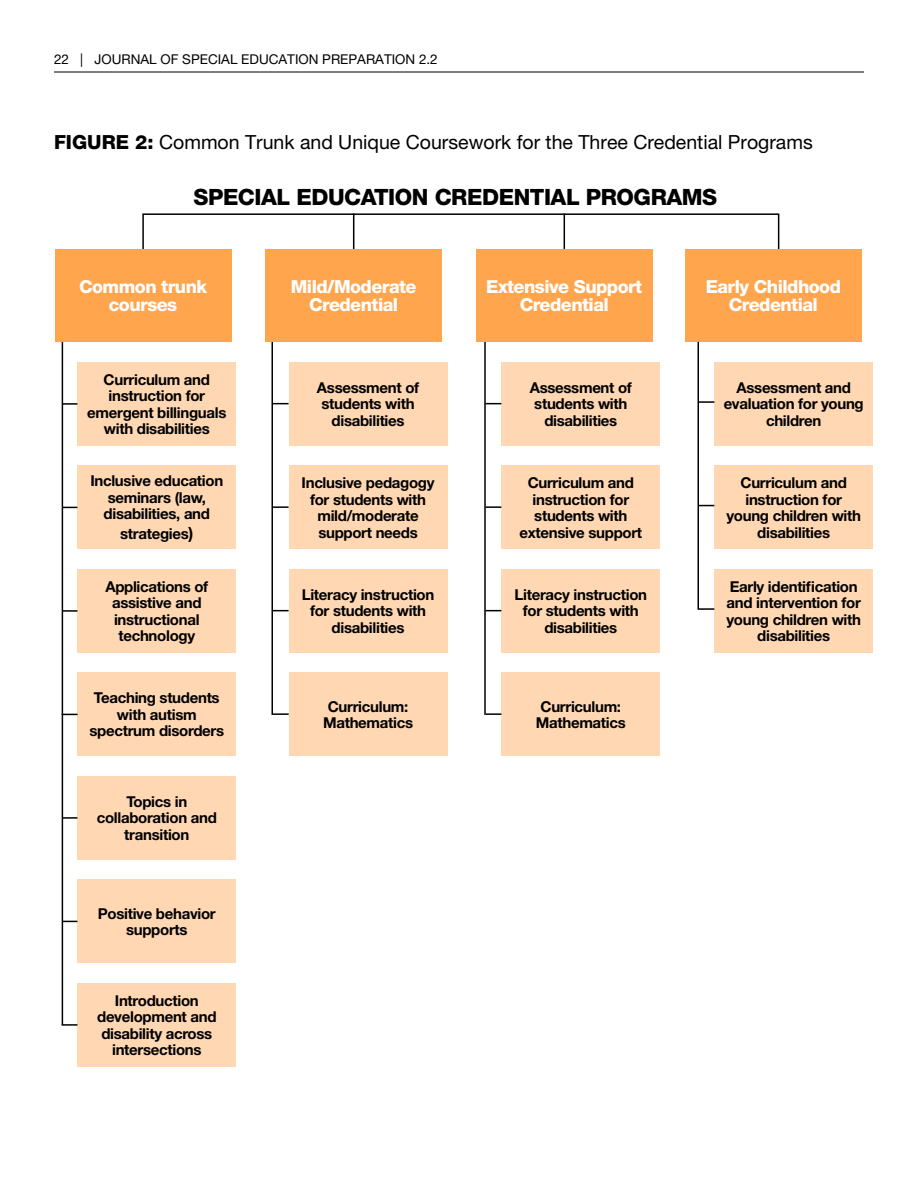
<style>
.page{position:relative;width:918px;height:1188px;background:#fff}
.page>*{position:absolute;margin:0;border:0;box-sizing:border-box;transform-origin:0 0}
.t1{font:800 22.5px "Helvetica Neue LT Pro";letter-spacing:-.02em;color:#000}
.t2{font:19.5px "Helvetica Neue LT Pro";color:#000}
.t3{font:800 18px/18px "Helvetica Neue LT Pro";letter-spacing:-.03em;color:#fff;text-align:center}
.t4{font:700 15px/16.5px "Helvetica Neue LT Std";letter-spacing:-.02em;color:#000;text-align:center}
.t5{font:13.5px "Helvetica Neue LT Pro";color:#000}
.s1{font-weight:800}
.s2{font-size:16.5px}
</style>
<div class="page">
<hr style="left:54px;top:72px;width:810px;height:1px;background:#000">
<div style="left:142px;top:213px;width:637px;height:37px;border:2px solid #000"></div>
<hr style="left:353px;top:213px;width:1px;height:37px;background:#000">
<hr style="left:564px;top:213px;width:1px;height:37px;background:#000">
<div style="left:55px;top:250px;width:176px;height:92px;background:#ffa54d"></div>
<div style="left:266px;top:250px;width:176px;height:92px;background:#ffa54d"></div>
<div style="left:476px;top:250px;width:176px;height:92px;background:#ffa54d"></div>
<div style="left:685px;top:250px;width:177px;height:92px;background:#ffa54d"></div>
<div style="left:77px;top:362px;width:159px;height:84px;background:#ffd8b3"></div>
<div style="left:289px;top:362px;width:158px;height:84px;background:#ffd8b3"></div>
<div style="left:501px;top:362px;width:159px;height:84px;background:#ffd8b3"></div>
<div style="left:714px;top:362px;width:159px;height:84px;background:#ffd8b3"></div>
<div style="left:77px;top:466px;width:159px;height:83px;background:#ffd8b3"></div>
<div style="left:289px;top:466px;width:158px;height:83px;background:#ffd8b3"></div>
<div style="left:501px;top:466px;width:159px;height:83px;background:#ffd8b3"></div>
<div style="left:714px;top:466px;width:159px;height:83px;background:#ffd8b3"></div>
<div style="left:77px;top:569px;width:159px;height:83px;background:#ffd8b3"></div>
<div style="left:289px;top:569px;width:158px;height:83px;background:#ffd8b3"></div>
<div style="left:501px;top:569px;width:159px;height:83px;background:#ffd8b3"></div>
<div style="left:714px;top:569px;width:159px;height:83px;background:#ffd8b3"></div>
<div style="left:77px;top:673px;width:159px;height:83px;background:#ffd8b3"></div>
<div style="left:289px;top:673px;width:158px;height:83px;background:#ffd8b3"></div>
<div style="left:501px;top:673px;width:159px;height:83px;background:#ffd8b3"></div>
<div style="left:77px;top:776px;width:159px;height:84px;background:#ffd8b3"></div>
<div style="left:77px;top:880px;width:159px;height:83px;background:#ffd8b3"></div>
<div style="left:77px;top:983px;width:159px;height:83px;background:#ffd8b3"></div>
<hr style="left:62px;top:342px;width:1px;height:683px;background:#000">
<svg style="left:273px;top:713px;width:16px;height:2px"></svg>
<svg style="left:273px;top:610px;width:16px;height:1px"></svg>
<svg style="left:273px;top:506px;width:16px;height:2px"></svg>
<svg style="left:273px;top:403px;width:16px;height:1px"></svg>
<hr style="left:272px;top:342px;width:1px;height:373px;background:#000">
<hr style="left:698px;top:342px;width:1px;height:268px;background:#000">
<svg style="left:62px;top:1024px;width:15px;height:2px"></svg>
<svg style="left:63px;top:921px;width:14px;height:1px"></svg>
<svg style="left:63px;top:817px;width:14px;height:2px"></svg>
<svg style="left:63px;top:714px;width:15px;height:1px"></svg>
<svg style="left:63px;top:610px;width:14px;height:2px"></svg>
<svg style="left:63px;top:507px;width:14px;height:1px"></svg>
<svg style="left:63px;top:403px;width:14px;height:2px"></svg>
<svg style="left:486px;top:713px;width:15px;height:2px"></svg>
<svg style="left:486px;top:610px;width:15px;height:1px"></svg>
<svg style="left:486px;top:506px;width:15px;height:2px"></svg>
<svg style="left:486px;top:403px;width:15px;height:1px"></svg>
<hr style="left:484px;top:342px;width:2px;height:373px;background:#000">
<svg style="left:699px;top:608px;width:15px;height:2px"></svg>
<svg style="left:699px;top:505px;width:15px;height:1px"></svg>
<svg style="left:699px;top:401px;width:15px;height:2px"></svg>
<p class="t5" style="left:54px;top:51px;width:385px">22 | JOURNAL OF SPECIAL EDUCATION PREPARATION 2.2</p>
<h2 class="t2" style="left:54px;top:130px;width:760px"><span class="s1">FIGURE 2:</span> Common Trunk and Unique Coursework for the Three Credential Programs</h2>
<h1 class="t1" style="left:194px;top:184px;width:525px">SPECIAL EDUCATION CREDENTIAL PROGRAMS</h1>
<p class="t3" style="left:79px;top:278px;width:130px">Common trunk courses</p>
<p class="t3" style="left:291px;top:278px;width:127px">Mild/Moderate<br>Credential</p>
<p class="t3" style="left:486px;top:278px;width:158px">Extensive Support<br>Credential</p>
<p class="t3" style="left:706px;top:278px;width:137px">Early Childhood<br>Credential</p>
<p class="t4" style="left:87px;top:371px;width:141px">Curriculum and instruction for emergent billinguals with disabilities</p>
<p class="t4" style="left:317px;top:379px;width:104px">Assessment of students with disabilities</p>
<p class="t4" style="left:530px;top:379px;width:104px">Assessment of students with disabilities</p>
<p class="t4" style="left:724px;top:379px;width:142px">Assessment and evaluation for young children</p>
<p class="t4" style="left:90px;top:472px;width:134px">Inclusive education seminars (law, disabilities, and</p>
<p class="t4" style="left:120px;top:525px;width:75px">strategies<span class="s2">)</span></p>
<p class="t4" style="left:302px;top:474px;width:134px">Inclusive pedagogy for students with mild/moderate support needs</p>
<p class="t4" style="left:520px;top:474px;width:124px">Curriculum and instruction for students with extensive support</p>
<p class="t4" style="left:726px;top:474px;width:136px">Curriculum and instruction for young children with disabilities</p>
<p class="t4" style="left:105px;top:578px;width:104px">Applications of assistive and instructional technology</p>
<p class="t4" style="left:302px;top:586px;width:134px">Literacy instruction for students with disabilities</p>
<p class="t4" style="left:515px;top:586px;width:134px">Literacy instruction for students with disabilities</p>
<p class="t4" style="left:726px;top:578px;width:136px">Early identification and intervention for young children with disabilities</p>
<p class="t4" style="left:90px;top:689px;width:136px">Teaching students with autism spectrum disorders</p>
<p class="t4" style="left:323px;top:698px;width:92px">Curriculum:<br>Mathematics</p>
<p class="t4" style="left:536px;top:698px;width:92px">Curriculum:<br>Mathematics</p>
<p class="t4" style="left:97px;top:793px;width:122px">Topics in collaboration and transition</p>
<p class="t4" style="left:98px;top:905px;width:119px">Positive behavior supports</p>
<p class="t4" style="left:97px;top:992px;width:121px">Introduction development and disability across intersections</p>
</div>
